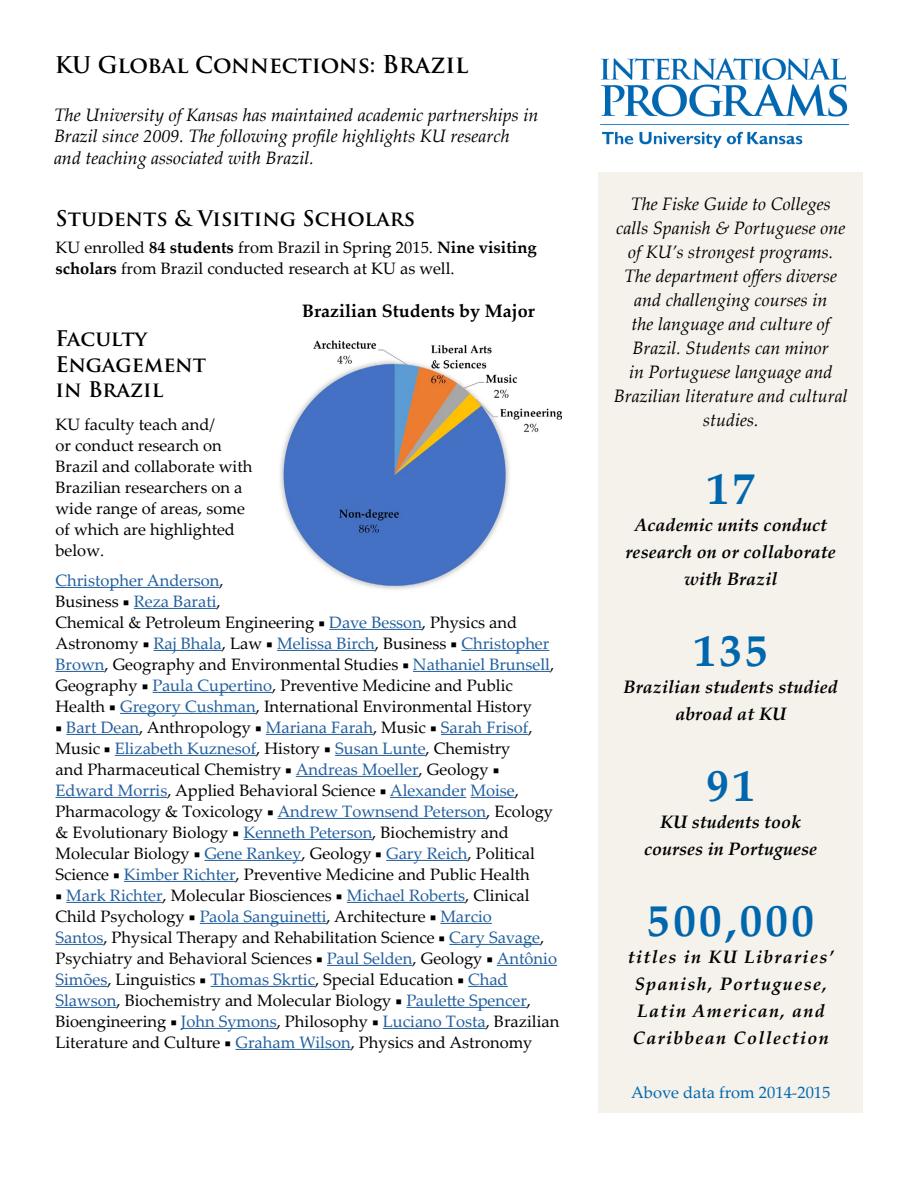
<style>
.page{position:relative;width:918px;height:1188px;background:#fff}
.page>*{position:absolute;margin:0;border:0;box-sizing:border-box;transform-origin:0 0}
.t1{font:700 45px "Palatino Linotype";letter-spacing:.075em;color:#0067ae}
.t2{font:700 22.5px "Trajan Pro";color:#000}
.t3{font:700 21px/25.2px "Trajan Pro";color:#000}
.t4{font:italic 18px/24px "Palatino Linotype";color:#000;text-align:center}
.t5{font:italic 700 18px/27px "Palatino Linotype";letter-spacing:.005em;color:#000;text-align:center}
.t6{font:italic 700 18px/27px "Palatino Linotype";letter-spacing:.075em;color:#000}
.t7{font:700 18px "Palatino Linotype";color:#000}
.t8{font:16.5px/21px "Palatino Linotype";color:#000}
.t9{font:16.5px "Palatino Linotype";color:#0067ae}
.s1{font-size:24px}
.s2{font-weight:700}
.s3{color:#215e9e}
.s4{font-family:"Minion Pro"}
</style>
<div class="page">
<div style="left:598px;top:173px;width:265px;height:940px;background:#f5f1eb"></div>
<hr style="left:56px;top:587px;width:164px;height:1px;background:#215e9e">
<hr style="left:134px;top:608px;width:83px;height:1px;background:#215e9e">
<hr style="left:329px;top:629px;width:93px;height:1px;background:#215e9e">
<hr style="left:154px;top:650px;width:68px;height:1px;background:#215e9e">
<hr style="left:277px;top:650px;width:98px;height:1px;background:#215e9e">
<hr style="left:461px;top:650px;width:88px;height:1px;background:#215e9e">
<hr style="left:56px;top:671px;width:48px;height:1px;background:#215e9e">
<hr style="left:413px;top:671px;width:137px;height:1px;background:#215e9e">
<hr style="left:153px;top:692px;width:119px;height:1px;background:#215e9e">
<hr style="left:120px;top:713px;width:136px;height:1px;background:#215e9e">
<hr style="left:66px;top:734px;width:73px;height:1px;background:#215e9e">
<hr style="left:266px;top:734px;width:107px;height:1px;background:#215e9e">
<hr style="left:441px;top:734px;width:87px;height:1px;background:#215e9e">
<hr style="left:115px;top:755px;width:141px;height:1px;background:#215e9e">
<hr style="left:335px;top:755px;width:91px;height:1px;background:#215e9e">
<hr style="left:296px;top:776px;width:123px;height:1px;background:#215e9e">
<hr style="left:56px;top:797px;width:111px;height:1px;background:#215e9e">
<hr style="left:390px;top:797px;width:76px;height:1px;background:#215e9e">
<hr style="left:471px;top:797px;width:44px;height:1px;background:#215e9e">
<hr style="left:278px;top:818px;width:208px;height:1px;background:#215e9e">
<hr style="left:243px;top:839px;width:129px;height:1px;background:#215e9e">
<hr style="left:204px;top:860px;width:98px;height:1px;background:#215e9e">
<hr style="left:386px;top:860px;width:81px;height:1px;background:#215e9e">
<hr style="left:124px;top:881px;width:112px;height:1px;background:#215e9e">
<hr style="left:66px;top:902px;width:97px;height:1px;background:#215e9e">
<hr style="left:347px;top:902px;width:118px;height:1px;background:#215e9e">
<hr style="left:200px;top:923px;width:127px;height:1px;background:#215e9e">
<hr style="left:440px;top:923px;width:52px;height:1px;background:#215e9e">
<hr style="left:56px;top:944px;width:47px;height:1px;background:#215e9e">
<hr style="left:449px;top:944px;width:91px;height:1px;background:#215e9e">
<hr style="left:327px;top:965px;width:86px;height:1px;background:#215e9e">
<hr style="left:497px;top:965px;width:60px;height:1px;background:#215e9e">
<hr style="left:56px;top:986px;width:51px;height:1px;background:#215e9e">
<hr style="left:211px;top:986px;width:104px;height:1px;background:#215e9e">
<hr style="left:468px;top:986px;width:40px;height:1px;background:#215e9e">
<hr style="left:56px;top:1007px;width:61px;height:1px;background:#215e9e">
<hr style="left:406px;top:1007px;width:121px;height:1px;background:#215e9e">
<hr style="left:181px;top:1028px;width:96px;height:1px;background:#215e9e">
<hr style="left:383px;top:1028px;width:103px;height:1px;background:#215e9e">
<hr style="left:236px;top:1049px;width:115px;height:1px;background:#215e9e">
<img style="left:280px;top:340px;width:282px;height:250px">
<img style="left:600px;top:58px;width:250px;height:90px">
<h2 class="t2" style="left:55px;top:51px;width:415px">KU Global Connections: <span class="s1">Brazil</span></h2>
<p class="t4" style="left:54px;top:103px;width:486px;line-height:21.6px;text-align:left">The University of Kansas has maintained academic partnerships in<br>Brazil since 2009. The following profile highlights KU research and teaching associated with Brazil.</p>
<p class="t3" style="left:56px;top:206px;width:361px">Students &amp; Visiting Scholars</p>
<p class="t8" style="left:56px;top:237px;width:483px">KU enrolled <span class="s2">84 students</span> from Brazil in Spring 2015. <span class="s2">Nine visiting scholars</span> from Brazil conducted research at KU as well.</p>
<p class="t7" style="left:302px;top:298px;width:234px">Brazilian Students by Major</p>
<p class="t3" style="left:56px;top:326px;width:152px">Faculty<br>Engagement in Brazil</p>
<p class="t8" style="left:56px;top:413px;width:198px">KU faculty teach and/<br>or conduct research on<br>Brazil and collaborate with<br>Brazilian researchers on a wide range of areas, some of which are highlighted below.</p>
<p class="t8" style="left:55px;top:569px;width:500px"><span class="s3">Christopher Anderson</span>,<br>Business <span class="s4">■</span> <span class="s3">Reza Barati</span>,<br>Chemical &amp; Petroleum Engineering <span class="s4">■</span> <span class="s3">Dave Besson</span>, Physics and Astronomy <span class="s4">■</span> <span class="s3">Raj Bhala</span>, Law <span class="s4">■</span> <span class="s3">Melissa Birch</span>, Business <span class="s4">■</span> <span class="s3">Christopher Brown</span>, Geography and Environmental Studies <span class="s4">■</span> <span class="s3">Nathaniel Brunsell</span>, Geography <span class="s4">■</span> <span class="s3">Paula Cupertino</span>, Preventive Medicine and Public Health <span class="s4">■</span> <span class="s3">Gregory Cushman</span>, International Environmental History</p>
<p class="t8" style="left:55px;top:716px;width:499px"><span class="s4">■</span> <span class="s3">Bart Dean</span>, Anthropology <span class="s4">■</span> <span class="s3">Mariana Farah</span>, Music <span class="s4">■</span> <span class="s3">Sarah Frisof</span>, Music <span class="s4">■</span> <span class="s3">Elizabeth Kuznesof</span>, History <span class="s4">■</span> <span class="s3">Susan Lunte</span>, Chemistry<br>and Pharmaceutical Chemistry <span class="s4">■</span> <span class="s3">Andreas Moeller</span>, Geology <span class="s4">■ </span><span class="s3">Edward Morris</span>, Applied Behavioral Science <span class="s4">■</span> <span class="s3">Alexander Moise</span>, Pharmacology &amp; Toxicology <span class="s4">■</span> <span class="s3">Andrew Townsend Peterson</span>, Ecology &amp; Evolutionary Biology <span class="s4">■</span> <span class="s3">Kenneth Peterson</span>, Biochemistry and Molecular Biology <span class="s4">■</span> <span class="s3">Gene Rankey</span>, Geology <span class="s4">■</span> <span class="s3">Gary Reich</span>, Political Science <span class="s4">■</span> <span class="s3">Kimber Richter</span>, Preventive Medicine and Public Health</p>
<p class="t8" style="left:55px;top:884px;width:505px"><span class="s4">■</span> <span class="s3">Mark Richter</span>, Molecular Biosciences <span class="s4">■</span> <span class="s3">Michael Roberts</span>, Clinical Child Psychology <span class="s4">■</span> <span class="s3">Paola Sanguinetti</span>, Architecture <span class="s4">■</span> <span class="s3">Marcio<br>Santos</span>, Physical Therapy and Rehabilitation Science <span class="s4">■</span> <span class="s3">Cary Savage</span>, Psychiatry and Behavioral Sciences <span class="s4">■</span> <span class="s3">Paul Selden</span>, Geology <span class="s4">■</span> <span class="s3">Antônio Simões</span>, Linguistics <span class="s4">■</span> <span class="s3">Thomas Skrtic</span>, Special Education <span class="s4">■</span> <span class="s3">Chad Slawson</span>, Biochemistry and Molecular Biology <span class="s4">■</span> <span class="s3">Paulette Spencer</span>, Bioengineering <span class="s4">■</span> <span class="s3">John Symons</span>, Philosophy <span class="s4">■</span> <span class="s3">Luciano Tosta</span>, Brazilian Literature and Culture <span class="s4">■</span> <span class="s3">Graham Wilson</span>, Physics and Astronomy</p>
<p class="t4" style="left:614px;top:191px;width:235px">The Fiske Guide to Colleges calls Spanish &amp; Portuguese one of KU’s strongest programs.<br>The department offers diverse and challenging courses in<br>the language and culture of<br>Brazil. Students can minor<br>in Portuguese language and<br>Brazilian literature and cultural studies.</p>
<h1 class="t1" style="left:707px;top:457px;width:50px">17</h1>
<p class="t5" style="left:626px;top:511px;width:212px">Academic units conduct research on or collaborate with Brazil</p>
<h1 class="t1" style="left:694px;top:619px;width:76px">135</h1>
<p class="t5" style="left:624px;top:673px;width:216px">Brazilian students studied abroad at KU</p>
<h1 class="t1" style="left:707px;top:754px;width:50px">91</h1>
<p class="t5" style="left:644px;top:808px;width:174px">KU students took courses in Portuguese</p>
<h1 class="t1" style="left:648px;top:889px;width:168px">500,000</h1>
<p class="t6" style="left:628px;top:943px;width:207px">titles in KU Libraries’<br>Spanish, Portuguese,<br>Latin American, and<br>Caribbean Collection</p>
<p class="t9" style="left:631px;top:1081px;width:201px">Above data from 2014-2015</p>
</div>
